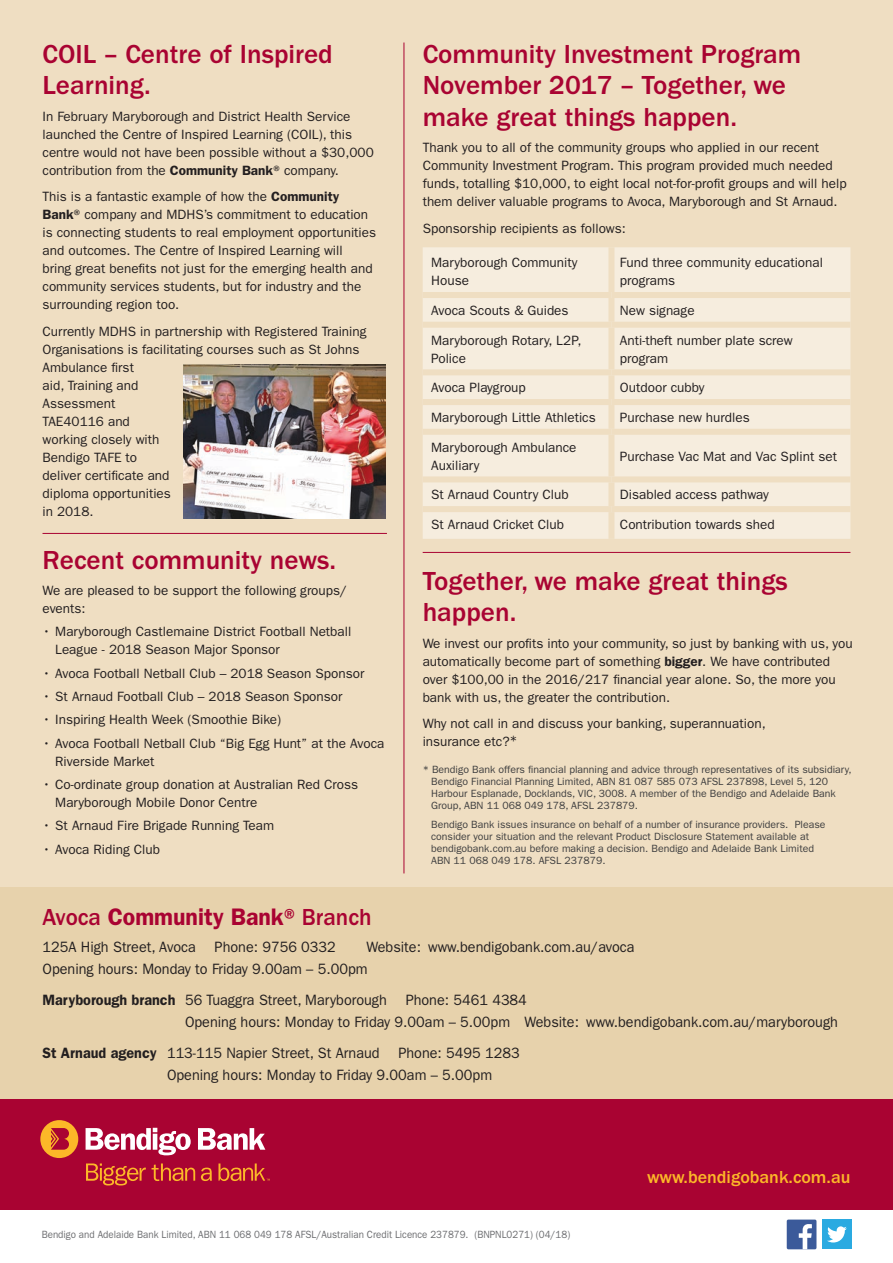
<style>
.page{position:relative;width:893px;height:1263px;background:#fff}
.page>*{position:absolute;margin:0;border:0;box-sizing:border-box;transform-origin:0 0}
.t1{font:500 27px/31.5px "Franklin Gothic";color:#a90332}
.t2{font:600 24px "Franklin Gothic";color:#a90332;scale:.96 1}
.t3{font:500 18px "Franklin Gothic";color:#fcb828}
.t4{font:15px/22.2px "Franklin Gothic";color:#231f20;scale:.96 1}
.t5{font:13.5px/18px "Franklin Gothic";color:#231f20}
.t6{font:10.5px/12px "Franklin Gothic";color:#3e3e3f}
.t7{font:10.5px "Franklin Gothic";color:#6c6d70;scale:.93 1}
.s1{font-weight:600}
.s2{font-weight:500}
</style>
<div class="page">
<div style="left:0;top:0;width:893px;height:1089px;background:#efdec2"></div>
<div style="left:0;top:887px;width:893px;height:235px;background:#e7d2ac"></div>
<div style="left:423px;top:247px;width:427px;height:292px;background:#f6edde"></div>
<div style="left:608px;top:247px;width:6px;height:45px;background:#efdec2"></div>
<div style="left:423px;top:292px;width:188px;height:6px;background:#efdec2"></div>
<div style="left:611px;top:292px;width:239px;height:6px;background:#efdec2"></div>
<div style="left:608px;top:298px;width:6px;height:24px;background:#efdec2"></div>
<div style="left:423px;top:322px;width:188px;height:6px;background:#efdec2"></div>
<div style="left:611px;top:322px;width:239px;height:6px;background:#efdec2"></div>
<div style="left:608px;top:328px;width:6px;height:41px;background:#efdec2"></div>
<div style="left:423px;top:369px;width:188px;height:6px;background:#efdec2"></div>
<div style="left:611px;top:369px;width:239px;height:6px;background:#efdec2"></div>
<div style="left:608px;top:375px;width:6px;height:24px;background:#efdec2"></div>
<div style="left:423px;top:399px;width:188px;height:6px;background:#efdec2"></div>
<div style="left:611px;top:399px;width:239px;height:6px;background:#efdec2"></div>
<div style="left:608px;top:405px;width:6px;height:24px;background:#efdec2"></div>
<div style="left:423px;top:429px;width:188px;height:6px;background:#efdec2"></div>
<div style="left:611px;top:429px;width:239px;height:6px;background:#efdec2"></div>
<div style="left:608px;top:435px;width:6px;height:41px;background:#efdec2"></div>
<div style="left:423px;top:476px;width:188px;height:6px;background:#efdec2"></div>
<div style="left:611px;top:476px;width:239px;height:6px;background:#efdec2"></div>
<div style="left:608px;top:482px;width:6px;height:24px;background:#efdec2"></div>
<div style="left:423px;top:506px;width:188px;height:6px;background:#efdec2"></div>
<div style="left:611px;top:506px;width:239px;height:6px;background:#efdec2"></div>
<div style="left:608px;top:512px;width:6px;height:27px;background:#efdec2"></div>
<hr style="left:403px;top:43px;width:1px;height:830px;background:#a90332">
<div style="left:0;top:1099px;width:893px;height:111px;background:#a90332"></div>
<div style="left:40px;top:1120px;width:38px;height:38px;background:#fcb828;border-radius:50%"></div>
<svg style="left:51px;top:1128px;width:18px;height:22px"></svg>
<svg style="left:86px;top:1128px;width:105px;height:27px"></svg>
<svg style="left:198px;top:1128px;width:67px;height:22px"></svg>
<svg style="left:86px;top:1163px;width:60px;height:22px"></svg>
<svg style="left:152px;top:1163px;width:43px;height:18px"></svg>
<svg style="left:201px;top:1167px;width:11px;height:14px"></svg>
<svg style="left:218px;top:1163px;width:52px;height:18px"></svg>
<div style="left:787px;top:1219px;width:29px;height:30px;background:#3b5a9a;border-radius:2px"></div>
<svg style="left:799px;top:1224px;width:13px;height:25px"></svg>
<div style="left:822px;top:1219px;width:30px;height:30px;background:#2aaae1"></div>
<svg style="left:827px;top:1226px;width:20px;height:16px"></svg>
<hr style="left:423px;top:552px;width:427px;height:1px;background:#a90332">
<hr style="left:43px;top:533px;width:344px;height:1px;background:#a90332">
<img style="left:184px;top:364px;width:201px;height:155px">
<h1 class="t1" style="left:43px;top:38px;width:292px">COIL – Centre of Inspired<br>Learning.</h1>
<p class="t5" style="left:43px;top:107px;width:333px">In February Maryborough and District Health Service launched the Centre of Inspired Learning (COIL), this centre would not have been possible without a $30,000 contribution from the <span class="s1">Community Bank</span>® company.</p>
<p class="t5" style="left:43px;top:188px;width:335px">This is a fantastic example of how the <span class="s1">Community Bank</span>® company and MDHS’s commitment to education is connecting students to real employment opportunities and outcomes. The Centre of Inspired Learning will<br>bring great benefits not just for the emerging health and community services students, but for industry and the surrounding region too.</p>
<p class="t5" style="left:43px;top:322px;width:325px">Currently MDHS in partnership with Registered Training<br>Organisations is facilitating courses such as St Johns<br>Ambulance first<br>aid, Training and<br>Assessment<br>TAE40116 and<br>working closely with<br>Bendigo TAFE to<br>deliver certificate and<br>diploma opportunities<br>in 2018.</p>
<h1 class="t1" style="left:43px;top:544px;width:295px">Recent community news.</h1>
<p class="t5" style="left:43px;top:582px;width:306px">We are pleased to be support the following groups/ events:</p>
<p class="t5" style="left:55px;top:623px;width:298px;text-indent:-13px">• Maryborough Castlemaine District Football Netball<br>League - 2018 Season Major Sponsor</p>
<p class="t5" style="left:43px;top:664px;width:323px">• Avoca Football Netball Club – 2018 Season Sponsor</p>
<p class="t5" style="left:43px;top:687px;width:301px">• St Arnaud Football Club – 2018 Season Sponsor</p>
<p class="t5" style="left:43px;top:711px;width:240px">• Inspiring Health Week (Smoothie Bike)</p>
<p class="t5" style="left:55px;top:734px;width:331px;text-indent:-13px">• Avoca Football Netball Club “Big Egg Hunt” at the Avoca<br>Riverside Market</p>
<p class="t5" style="left:55px;top:775px;width:304px;text-indent:-13px">• Co-ordinate group donation at Australian Red Cross<br>Maryborough Mobile Donor Centre</p>
<p class="t5" style="left:43px;top:817px;width:233px">• St Arnaud Fire Brigade Running Team</p>
<p class="t5" style="left:43px;top:840px;width:119px">• Avoca Riding Club</p>
<h1 class="t1" style="left:423px;top:38px;width:380px">Community Investment Program<br>November 2017 – Together, we make great things happen.</h1>
<p class="t5" style="left:423px;top:139px;width:425px">Thank you to all of the community groups who applied in our recent Community Investment Program. This program provided much needed funds, totalling $10,000, to eight local not-for-profit groups and will help them deliver valuable programs to Avoca, Maryborough and St Arnaud.</p>
<p class="t5" style="left:423px;top:219px;width:205px">Sponsorship recipients as follows:</p>
<p class="t5" style="left:431px;top:254px;width:148px">Maryborough Community<br>House</p>
<p class="t5" style="left:620px;top:254px;width:205px">Fund three community educational programs</p>
<p class="t5" style="left:431px;top:301px;width:139px">Avoca Scouts &amp; Guides</p>
<p class="t5" style="left:620px;top:301px;width:76px">New signage</p>
<p class="t5" style="left:431px;top:331px;width:152px">Maryborough Rotary, L2P,<br>Police</p>
<p class="t5" style="left:620px;top:331px;width:174px">Anti-theft number plate screw program</p>
<p class="t5" style="left:431px;top:379px;width:96px">Avoca Playgroup</p>
<p class="t5" style="left:620px;top:379px;width:86px">Outdoor cubby</p>
<p class="t5" style="left:431px;top:408px;width:166px">Maryborough Little Athletics</p>
<p class="t5" style="left:620px;top:408px;width:131px">Purchase new hurdles</p>
<p class="t5" style="left:431px;top:438px;width:147px">Maryborough Ambulance<br>Auxiliary</p>
<p class="t5" style="left:620px;top:447px;width:219px">Purchase Vac Mat and Vac Splint set</p>
<p class="t5" style="left:431px;top:486px;width:139px">St Arnaud Country Club</p>
<p class="t5" style="left:620px;top:486px;width:150px">Disabled access pathway</p>
<p class="t5" style="left:431px;top:515px;width:134px">St Arnaud Cricket Club</p>
<p class="t5" style="left:620px;top:515px;width:156px">Contribution towards shed</p>
<h1 class="t1" style="left:423px;top:565px;width:366px">Together, we make great things happen.</h1>
<p class="t5" style="left:423px;top:634px;width:432px">We invest our profits into your community, so just by banking with us, you automatically become part of something <span class="s1">bigger</span>. We have contributed over $100,00 in the 2016/217 financial year alone. So, the more you bank with us, the greater the contribution.</p>
<p class="t5" style="left:423px;top:715px;width:345px">Why not call in and discuss your banking, superannuation, insurance etc?*</p>
<p class="t6" style="left:431px;top:764px;width:422px;text-indent:-9px">* Bendigo Bank offers financial planning and advice through representatives of its subsidiary, Bendigo Financial Planning Limited, ABN 81 087 585 073 AFSL 237898, Level 5, 120<br>Harbour Esplanade, Docklands, VIC, 3008. A member of the Bendigo and Adelaide Bank Group, ABN 11 068 049 178, AFSL 237879.</p>
<p class="t6" style="left:431px;top:818px;width:396px">Bendigo Bank issues insurance on behalf of a number of insurance providers. Please consider your situation and the relevant Product Disclosure Statement available at bendigobank.com.au before making a decision. Bendigo and Adelaide Bank Limited ABN 11 068 049 178. AFSL 237879.</p>
<h2 class="t2" style="left:43px;top:902px;width:344px"><span class="s2">Avoca</span> Community Bank<span class="s2">® Branch</span></h2>
<p class="t4" style="left:43px;top:936px;width:307px">125A High Street, Avoca Phone: 9756 0332</p>
<p class="t4" style="left:43px;top:936px;width:618px;text-indent:324px">Website: www.bendigobank.com.au/avoca<br>Opening hours: Monday to Friday 9.00am – 5.00pm</p>
<p class="t4" style="left:185px;top:989px;width:682px;text-indent:-143px"><span class="s1">Maryborough branch</span> 56 Tuaggra Street, Maryborough Phone: 5461 4384<br>Opening hours: Monday to Friday 9.00am – 5.00pm Website: www.bendigobank.com.au/maryborough</p>
<p class="t4" style="left:167px;top:1042px;width:369px;text-indent:-125px"><span class="s1">St Arnaud agency</span> 113-115 Napier Street, St Arnaud Phone: 5495 1283<br>Opening hours: Monday to Friday 9.00am – 5.00pm</p>
<p class="t7" style="left:42px;top:1228px;width:570px">Bendigo and Adelaide Bank Limited, ABN 11 068 049 178 AFSL/Australian Credit Licence 237879. (BNPNL0271) (04/18)</p>
<h3 class="t3" style="left:647px;top:1167px;width:205px">www.bendigobank.com.au</h3>
</div>
